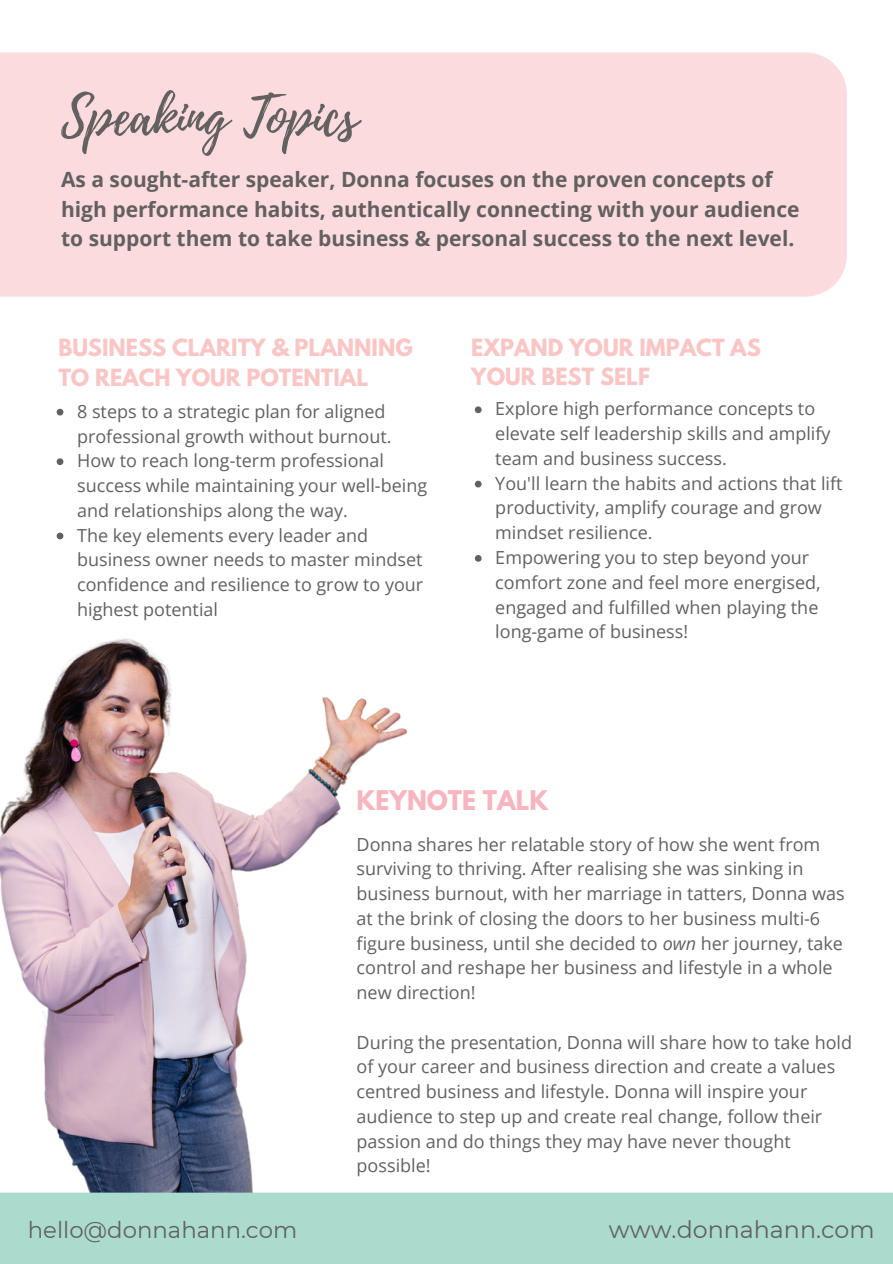
<style>
.page{position:relative;width:893px;height:1264px;background:#fff}
.page>*{position:absolute;margin:0;border:0;box-sizing:border-box;transform-origin:0 0}
.t1{font:52.65px "Playlist Script";color:#626060}
.t2{font:700 24px "League Spartan";color:#f8b5bf}
.t3{font:23.7px "Montserrat";color:#626060}
.t4{font:22.8px "Montserrat";color:#626060}
.t5{font:700 21px/29.2px "Open Sans";color:#626060}
.t6{font:700 21px/29.2px "League Spartan";color:#f9c5c5}
.t7{font:18px/24.8px "Open Sans";color:#626060}
.s1{font-style:italic}
</style>
<div class="page">
<img style="left:0;top:638px;width:408px;height:554px">
<div style="left:0;top:1192px;width:892px;height:71px;background:#abdbcd"></div>
<div style="left:0;top:52px;width:846px;height:244px;background:#fcdbde"></div>
<svg style="left:57px;top:409px;width:6px;height:6px"></svg>
<svg style="left:57px;top:458px;width:6px;height:7px"></svg>
<svg style="left:57px;top:532px;width:6px;height:7px"></svg>
<svg style="left:475px;top:406px;width:6px;height:7px"></svg>
<svg style="left:475px;top:480px;width:6px;height:7px"></svg>
<svg style="left:475px;top:555px;width:6px;height:6px"></svg>
<p class="t1" style="left:61px;top:79px;width:298px">Speaking Topics</p>
<p class="t5" style="left:61px;top:165px;width:740px">As a sought-after speaker, Donna focuses on the proven concepts of high performance habits, authentically connecting with your audience to support them to take business &amp; personal success to the next level.</p>
<p class="t6" style="left:58px;top:336px;width:356px">BUSINESS CLARITY &amp; PLANNING</p>
<p class="t6" style="left:58px;top:365px;width:311px">TO REACH YOUR POTENTIAL</p>
<p class="t7" style="left:77px;top:398px;width:316px">8 steps to a strategic plan for aligned professional growth without burnout.</p>
<p class="t7" style="left:77px;top:448px;width:351px">How to reach long-term professional success while maintaining your well-being and relationships along the way.</p>
<p class="t7" style="left:77px;top:522px;width:347px">The key elements every leader and business owner needs to master mindset confidence and resilience to grow to your highest potential</p>
<p class="t6" style="left:471px;top:335px;width:291px">EXPAND YOUR IMPACT AS<br>YOUR BEST SELF</p>
<p class="t7" style="left:495px;top:396px;width:336px">Explore high performance concepts to elevate self leadership skills and amplify team and business success.</p>
<p class="t7" style="left:495px;top:470px;width:349px">You'll learn the habits and actions that lift productivity, amplify courage and grow mindset resilience.</p>
<p class="t7" style="left:495px;top:544px;width:327px">Empowering you to step beyond your comfort zone and feel more energised, engaged and fulfilled when playing the long-game of business!</p>
<p class="t2" style="left:356px;top:788px;width:193px">KEYNOTE TALK</p>
<p class="t7" style="left:356px;top:831px;width:489px">Donna shares her relatable story of how she went from surviving to thriving. After realising she was sinking in business burnout, with her marriage in tatters, Donna was at the brink of closing the doors to her business multi-6 figure business, until she decided to <span class="s1">own</span> her journey, take control and reshape her business and lifestyle in a whole new direction!</p>
<p class="t7" style="left:356px;top:1029px;width:497px">During the presentation, Donna will share how to take hold of your career and business direction and create a values centred business and lifestyle. Donna will inspire your audience to step up and create real change, follow their passion and do things they may have never thought possible!</p>
<p class="t4" style="left:28px;top:1215px;width:271px">hello@donnahann.com</p>
<p class="t3" style="left:609px;top:1214px;width:267px">www.donnahann.com</p>
</div>
